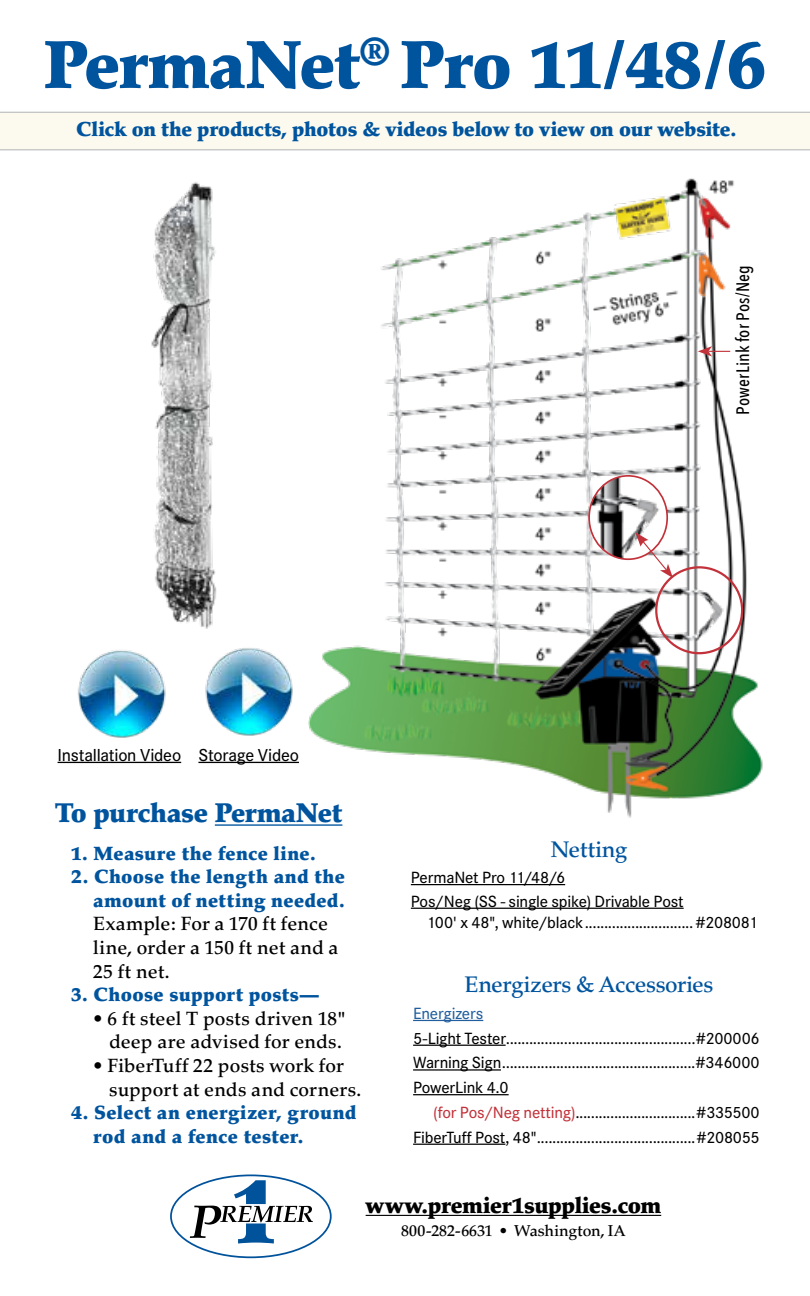
<style>
.page{position:relative;width:810px;height:1296px;background:#fff}
.page>*{position:absolute;margin:0;border:0;box-sizing:border-box;transform-origin:0 0}
.t1{font:900 67.5px "Palatino";letter-spacing:-.02em;color:#00549e}
.t2{font:900 27px "Palatino";letter-spacing:-.02em;color:#00549e}
.t3{font:500 22.5px "Palatino";letter-spacing:-.02em;color:#00549e}
.t4{font:900 22.5px "Palatino";letter-spacing:-.015em;color:#000}
.t5{font:900 20.25px "Palatino";letter-spacing:-.015em;color:#00549e}
.t6{font:500 19.12px/23.6px "Palatino";letter-spacing:.01em;color:#000}
.t7{font:900 19.12px/23.6px "Palatino";letter-spacing:.015em;color:#00549e;text-align:right}
.t8{font:500 18px "Corporate S";letter-spacing:-.015em;color:#000}
.t9{font:500 18px "Avenir Next Condensed";letter-spacing:.005em;color:#000}
.t10{font:500 16.88px/24.8px "Corporate S";letter-spacing:-.01em;color:#000;text-align:justify}
.t11{font:500 16.88px "Corporate S";letter-spacing:-.01em;color:#215e9e}
.t12{font:500 15.75px "Palatino";letter-spacing:.005em;color:#000}
.s1{color:#c2323a}
</style>
<div class="page">
<div style="left:0;top:112px;width:810px;height:38px;background:#fcfaef"></div>
<hr style="left:58px;top:762px;width:123px;height:1px;background:#000">
<div style="left:170px;top:1174px;width:162px;height:84px;border:2px solid #00529b;border-radius:50%"></div>
<svg style="left:190px;top:1180px;width:123px;height:64px"></svg>
<hr style="left:366px;top:1215px;width:295px;height:1px;background:#000">
<img style="left:309px;top:178px;width:454px;height:640px">
<svg style="left:698px;top:346px;width:32px;height:11px"></svg>
<div style="left:655px;top:566px;width:88px;height:88px;border:2px solid #c2323a;border-radius:50%"></div>
<img style="left:589px;top:476px;width:78px;height:83px">
<div style="left:588px;top:475px;width:80px;height:85px;border:2px solid #c2323a;border-radius:50%"></div>
<svg style="left:636px;top:532px;width:37px;height:46px"></svg>
<hr style="left:198px;top:762px;width:101px;height:1px;background:#000">
<img style="left:151px;top:182px;width:66px;height:447px">
<hr style="left:413px;top:1020px;width:70px;height:1px;background:#215e9e">
<hr style="left:413px;top:1045px;width:93px;height:1px;background:#000">
<hr style="left:413px;top:1069px;width:88px;height:2px;background:#000">
<hr style="left:413px;top:1094px;width:96px;height:1px;background:#000">
<hr style="left:413px;top:1144px;width:92px;height:1px;background:#000">
<hr style="left:411px;top:884px;width:154px;height:1px;background:#000">
<hr style="left:411px;top:908px;width:273px;height:1px;background:#000">
<hr style="left:215px;top:824px;width:127px;height:2px;background:#00549e">
<img style="left:78px;top:650px;width:88px;height:88px">
<img style="left:205px;top:648px;width:88px;height:88px">
<h1 class="t1" style="left:44px;top:24px;width:724px">PermaNet<sup>®</sup> Pro 11/48/6</h1>
<p class="t5" style="left:76px;top:117px;width:662px">Click on the products, photos &amp; videos below to view on our website.</p>
<p class="t9" style="left:732px;top:415px;width:151px;rotate:-90deg">PowerLink for Pos/Neg</p>
<p class="t8" style="left:58px;top:744px;width:125px">Installation Video</p>
<p class="t8" style="left:198px;top:744px;width:102px">Storage Video</p>
<h2 class="t2" style="left:55px;top:797px;width:289px">To purchase PermaNet</h2>
<p class="t7" style="left:71px;top:841px;width:246px">1. Measure the fence line.</p>
<p class="t7" style="left:71px;top:865px;width:276px">2. Choose the length and the amount of netting needed.</p>
<p class="t6" style="left:93px;top:912px;width:247px">Example: For a 170 ft fence line, order a 150 ft net and a<br>25 ft net.</p>
<p class="t7" style="left:71px;top:983px;width:250px">3. Choose support posts—</p>
<p class="t6" style="left:93px;top:1007px;width:255px;text-align:center">• 6 ft steel T posts driven 18" deep are advised for ends.</p>
<p class="t6" style="left:109px;top:1054px;width:254px;text-indent:-16px">• FiberTuff 22 posts work for support at ends and corners.</p>
<p class="t7" style="left:93px;top:1101px;width:265px;text-align:left;text-indent:-22px">4. Select an energizer, ground rod and a fence tester.</p>
<h3 class="t3" style="left:551px;top:836px;width:78px">Netting</h3>
<p class="t10" style="left:411px;top:866px;width:274px;line-height:23.6px">PermaNet Pro 11/48/6<br>Pos/Neg (SS - single spike) Drivable Post</p>
<p class="t10" style="left:427px;top:910px;width:333px">100' x 48", white/black............................#208081</p>
<h3 class="t3" style="left:465px;top:971px;width:250px">Energizers &amp; Accessories</h3>
<p class="t11" style="left:413px;top:1004px;width:72px">Energizers</p>
<p class="t10" style="left:413px;top:1026px;width:348px">5-Light Tester.................................................#200006<br>Warning Sign..................................................#346000<br>PowerLink 4.0</p>
<p class="t10" style="left:413px;top:1100px;width:348px;text-align:right"><span class="s1">(for Pos/Neg netting)</span>...............................#335500<br>FiberTuff Post, 48".........................................#208055</p>
<h3 class="t4" style="left:366px;top:1192px;width:297px">www.premier1supplies.com</h3>
<p class="t12" style="left:401px;top:1221px;width:226px">800-282-6631 • Washington, IA</p>
</div>
